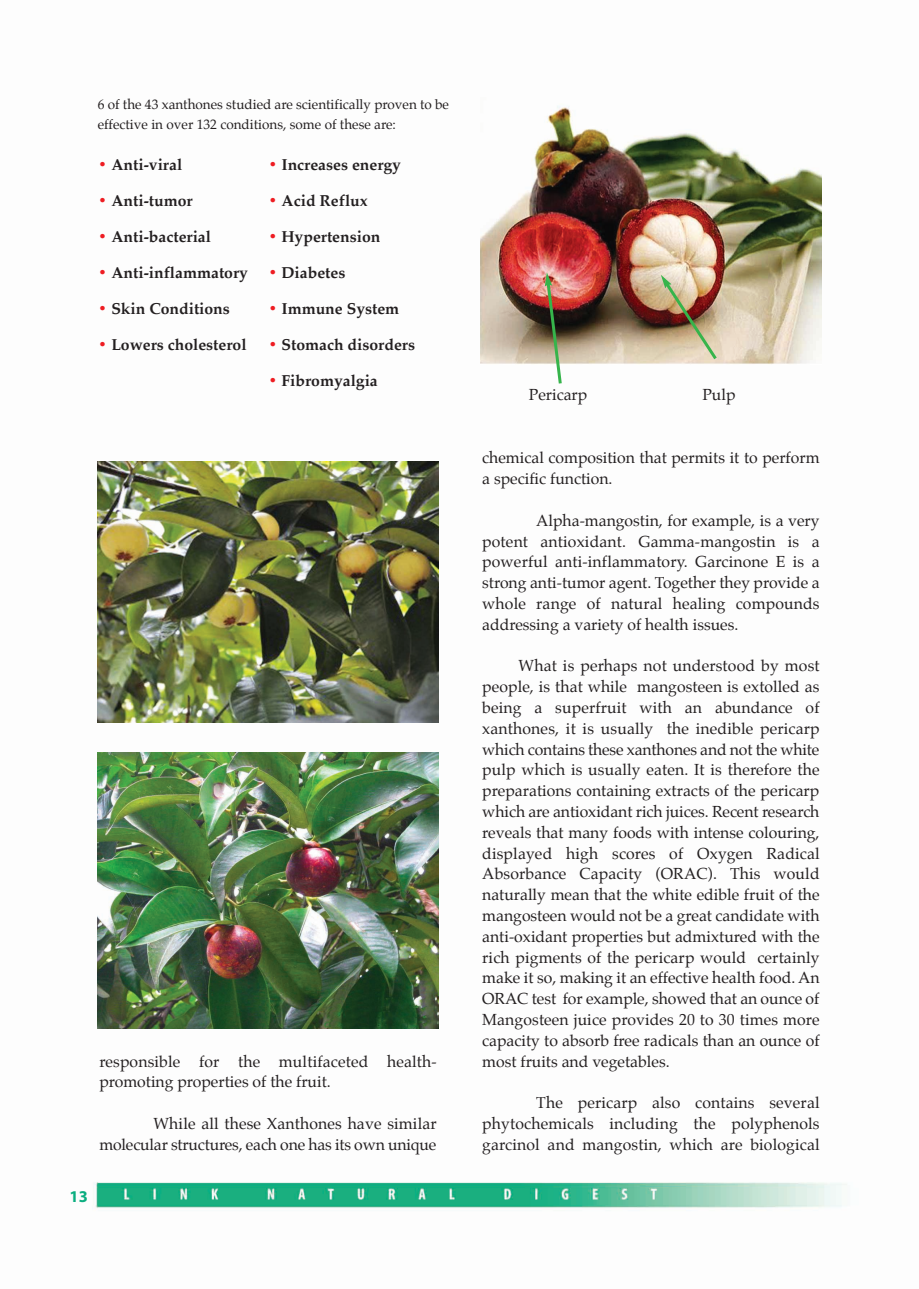
<style>
.page{position:relative;width:919px;height:1289px;background:#fff}
.page>*{position:absolute;margin:0;border:0;box-sizing:border-box;transform-origin:0 0}
.t1{font:700 16.5px "Myriad";color:#0bae80}
.t2{font:15.75px/20.9px "Palatino";color:#231f20;text-align:justify}
.t3{font:700 15.75px "Palatino";color:#231f20}
.t4{font:13.5px/19.6px "Palatino";color:#231f20}
.s1{color:#ee1d23}
</style>
<div class="page">
<img style="left:92px;top:174px;width:755px;height:1035px">
<img style="left:98px;top:462px;width:340px;height:260px">
<img style="left:98px;top:752px;width:340px;height:276px">
<img style="left:480px;top:106px;width:341px;height:258px">
<img style="left:544px;top:272px;width:19px;height:115px">
<img style="left:660px;top:275px;width:59px;height:87px">
<p class="t4" style="left:98px;top:95px;width:353px">6 of the 43 xanthones studied are scientifically proven to be effective in over 132 conditions, some of these are:</p>
<p class="t3" style="left:98px;top:157px;width:86px"><span class="s1">•</span> Anti-viral</p>
<p class="t3" style="left:268px;top:157px;width:134px"><span class="s1">•</span> Increases energy</p>
<p class="t3" style="left:98px;top:193px;width:96px"><span class="s1">•</span> Anti-tumor</p>
<p class="t3" style="left:268px;top:193px;width:101px"><span class="s1">•</span> Acid Reflux</p>
<p class="t3" style="left:98px;top:229px;width:115px"><span class="s1">•</span> Anti-bacterial</p>
<p class="t3" style="left:268px;top:229px;width:114px"><span class="s1">•</span> Hypertension</p>
<p class="t3" style="left:98px;top:265px;width:151px"><span class="s1">•</span> Anti-inflammatory</p>
<p class="t3" style="left:268px;top:265px;width:79px"><span class="s1">•</span> Diabetes</p>
<p class="t3" style="left:98px;top:301px;width:134px"><span class="s1">•</span> Skin Conditions</p>
<p class="t3" style="left:268px;top:301px;width:133px"><span class="s1">•</span> Immune System</p>
<p class="t3" style="left:98px;top:337px;width:150px"><span class="s1">•</span> Lowers cholesterol</p>
<p class="t3" style="left:268px;top:337px;width:148px"><span class="s1">•</span> Stomach disorders</p>
<p class="t3" style="left:268px;top:373px;width:111px"><span class="s1">•</span> Fibromyalgia</p>
<p class="t2" style="left:99px;top:1051px;width:339px">responsible for the multifaceted health&shy;promoting properties of the fruit.</p>
<p class="t2" style="left:99px;top:1114px;width:339px;text-align:right">While all these Xanthones have similar molecular structures, each one has its own unique</p>
<p class="t1" style="left:70px;top:1190px;width:20px">13</p>
<p class="t2" style="left:529px;top:385px;width:60px">Pericarp</p>
<p class="t2" style="left:702px;top:385px;width:35px">Pulp</p>
<p class="t2" style="left:482px;top:448px;width:339px">chemical composition that permits it to perform a specific function.</p>
<p class="t2" style="left:482px;top:511px;width:339px;text-indent:54px">Alpha-mangostin, for example, is a very potent antioxidant. Gamma-mangostin is a powerful anti-inflammatory. Garcinone E is a strong anti-tumor agent. Together they provide a whole range of natural healing compounds addressing a variety of health issues.</p>
<p class="t2" style="left:482px;top:656px;width:339px;text-indent:36px">What is perhaps not understood by most people, is that while mangosteen is extolled as being a superfruit with an abundance of xanthones, it is usually the inedible pericarp which contains these xanthones and not the white pulp which is usually eaten. It is therefore the preparations containing extracts of the pericarp which are antioxidant rich juices. Recent research reveals that many foods with intense colouring, displayed high scores of Oxygen Radical Absorbance Capacity (ORAC). This would naturally mean that the white edible fruit of the mangosteen would not be a great candidate with anti-oxidant properties but admixtured with the rich pigments of the pericarp would certainly make it so, making it an effective health food. An ORAC test for example, showed that an ounce of Mangosteen juice provides 20 to 30 times more capacity to absorb free radicals than an ounce of most fruits and vegetables.</p>
<p class="t2" style="left:482px;top:1093px;width:339px;text-indent:54px">The pericarp also contains several phytochemicals including the polyphenols garcinol and mangostin, which are biological</p>
</div>
